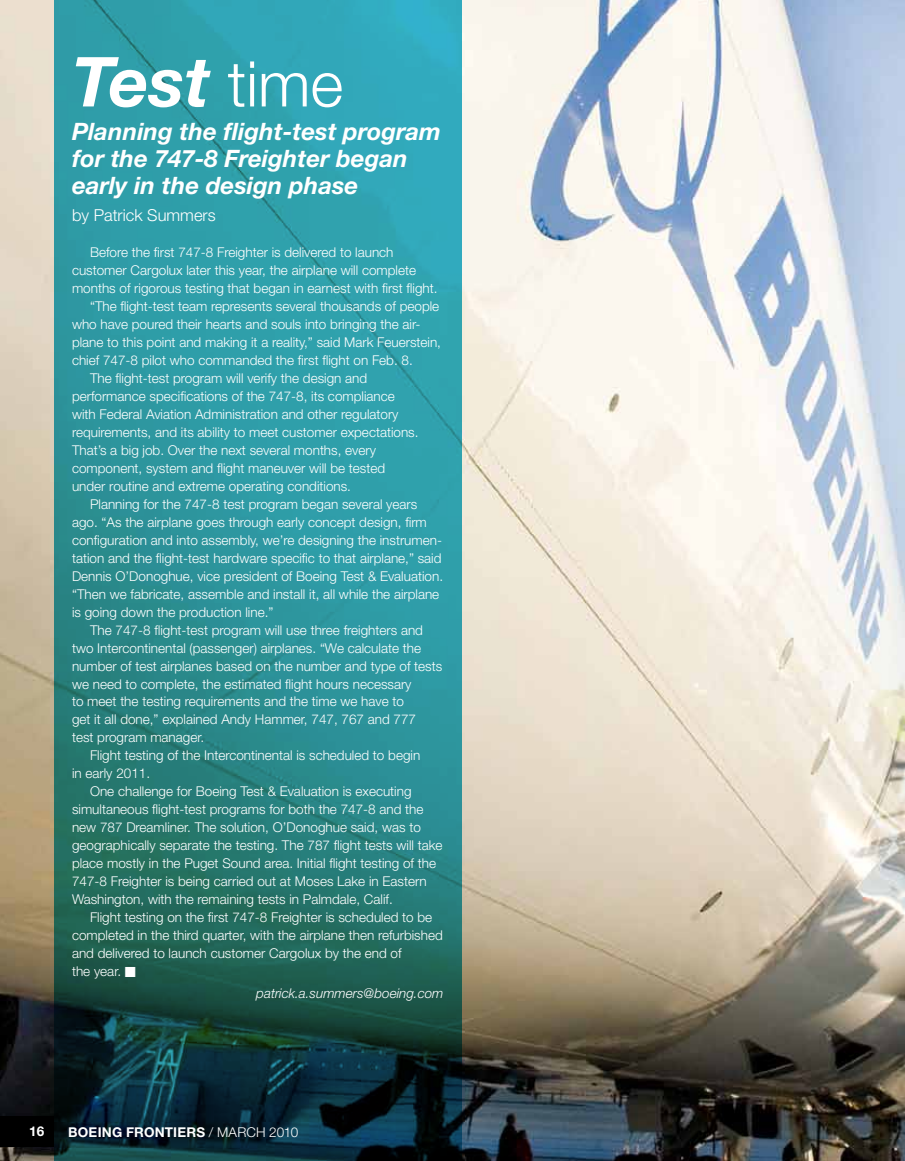
<style>
.page{position:relative;width:905px;height:1161px;background:#fff}
.page>*{position:absolute;margin:0;border:0;box-sizing:border-box;transform-origin:0 0}
.t1{font:italic 700 69px "Helvetica Neue";color:#fff}
.t2{font:italic 700 24px/27px "Helvetica Neue";color:#fff}
.t3{font:300 16.5px "Helvetica Neue";color:#fff}
.t4{font:300 13.5px "Helvetica Neue";color:#fff}
.t5{font:italic 300 13.5px "Helvetica Neue";color:#fff}
.t6{font:700 13.5px "Helvetica Neue";letter-spacing:.015em;color:#fff}
.s1{font-weight:300;font-style:normal;font-size:63px}
.s2{font-weight:300}
</style>
<div class="page">
<img style="left:0;top:0;width:904px;height:1161px">
<svg style="left:54px;top:0;width:407px;height:1161px;background:#278388"></svg>
<div style="left:0;top:1116px;width:54px;height:31px;background:#000"></div>
<h1 class="t1" style="left:72px;top:39px;width:272px">Test <span class="s1">time</span></h1>
<h2 class="t2" style="left:72px;top:118px;width:370px">Planning the flight-test program for the 747-8 Freighter began early in the design phase</h2>
<p class="t3" style="left:72px;top:205px;width:145px">by Patrick Summers</p>
<p class="t4" style="left:90px;top:244px;width:305px">Before the first 747-8 Freighter is delivered to launch</p>
<p class="t4" style="left:72px;top:262px;width:345px">customer Cargolux later this year, the airplane will complete</p>
<p class="t4" style="left:72px;top:280px;width:367px">months of rigorous testing that began in earnest with first flight.</p>
<p class="t4" style="left:90px;top:298px;width:351px">“The flight-test team represents several thousands of people</p>
<p class="t4" style="left:72px;top:316px;width:350px">who have poured their hearts and souls into bringing the air-</p>
<p class="t4" style="left:72px;top:334px;width:370px">plane to this point and making it a reality,” said Mark Feuerstein,</p>
<p class="t4" style="left:72px;top:352px;width:342px">chief 747-8 pilot who commanded the first flight on Feb. 8.</p>
<p class="t4" style="left:90px;top:370px;width:279px">The flight-test program will verify the design and</p>
<p class="t4" style="left:72px;top:388px;width:324px">performance specifications of the 747-8, its compliance</p>
<p class="t4" style="left:72px;top:406px;width:328px">with Federal Aviation Administration and other regulatory</p>
<p class="t4" style="left:72px;top:424px;width:348px">requirements, and its ability to meet customer expectations.</p>
<p class="t4" style="left:72px;top:442px;width:305px">That’s a big job. Over the next several months, every</p>
<p class="t4" style="left:72px;top:460px;width:315px">component, system and flight maneuver will be tested</p>
<p class="t4" style="left:72px;top:477px;width:280px">under routine and extreme operating conditions.</p>
<p class="t4" style="left:90px;top:495px;width:329px">Planning for the 747-8 test program began several years</p>
<p class="t4" style="left:72px;top:513px;width:356px">ago. “As the airplane goes through early concept design, firm</p>
<p class="t4" style="left:72px;top:531px;width:371px">configuration and into assembly, we’re designing the instrumen-</p>
<p class="t4" style="left:72px;top:549px;width:371px">tation and the flight-test hardware specific to that airplane,” said</p>
<p class="t4" style="left:72px;top:567px;width:372px">Dennis O’Donoghue, vice president of Boeing Test &amp; Evaluation.</p>
<p class="t4" style="left:72px;top:585px;width:369px">“Then we fabricate, assemble and install it, all while the airplane</p>
<p class="t4" style="left:72px;top:603px;width:203px">is going down the production line.”</p>
<p class="t4" style="left:90px;top:621px;width:334px">The 747-8 flight-test program will use three freighters and</p>
<p class="t4" style="left:72px;top:639px;width:350px">two Intercontinental (passenger) airplanes. “We calculate the</p>
<p class="t4" style="left:72px;top:657px;width:372px">number of test airplanes based on the number and type of tests</p>
<p class="t4" style="left:72px;top:675px;width:341px">we need to complete, the estimated flight hours necessary</p>
<p class="t4" style="left:72px;top:693px;width:333px">to meet the testing requirements and the time we have to</p>
<p class="t4" style="left:72px;top:711px;width:345px">get it all done,” explained Andy Hammer, 747, 767 and 777</p>
<p class="t4" style="left:72px;top:729px;width:134px">test program manager.</p>
<p class="t4" style="left:90px;top:747px;width:332px">Flight testing of the Intercontinental is scheduled to begin</p>
<p class="t4" style="left:72px;top:765px;width:80px">in early 2011.</p>
<p class="t4" style="left:90px;top:783px;width:323px">One challenge for Boeing Test &amp; Evaluation is executing</p>
<p class="t4" style="left:72px;top:801px;width:353px">simultaneous flight-test programs for both the 747-8 and the</p>
<p class="t4" style="left:72px;top:819px;width:350px">new 787 Dreamliner. The solution, O’Donoghue said, was to</p>
<p class="t4" style="left:72px;top:837px;width:372px">geographically separate the testing. The 787 flight tests will take</p>
<p class="t4" style="left:72px;top:855px;width:365px">place mostly in the Puget Sound area. Initial flight testing of the</p>
<p class="t4" style="left:72px;top:873px;width:356px">747-8 Freighter is being carried out at Moses Lake in Eastern</p>
<p class="t4" style="left:72px;top:891px;width:322px">Washington, with the remaining tests in Palmdale, Calif.</p>
<p class="t4" style="left:90px;top:909px;width:344px">Flight testing on the first 747-8 Freighter is scheduled to be</p>
<p class="t4" style="left:72px;top:927px;width:372px">completed in the third quarter, with the airplane then refurbished</p>
<p class="t4" style="left:72px;top:945px;width:331px">and delivered to launch customer Cargolux by the end of</p>
<p class="t4" style="left:72px;top:963px;width:65px">the year. ■</p>
<p class="t5" style="left:256px;top:985px;width:189px">patrick.a.summers@boeing.com</p>
<p class="t6" style="left:29px;top:1123px;width:17px">16</p>
<p class="t6" style="left:68px;top:1123px;width:231px">BOEING FRONTIERS <span class="s2">/ MARCH 2010</span></p>
</div>
